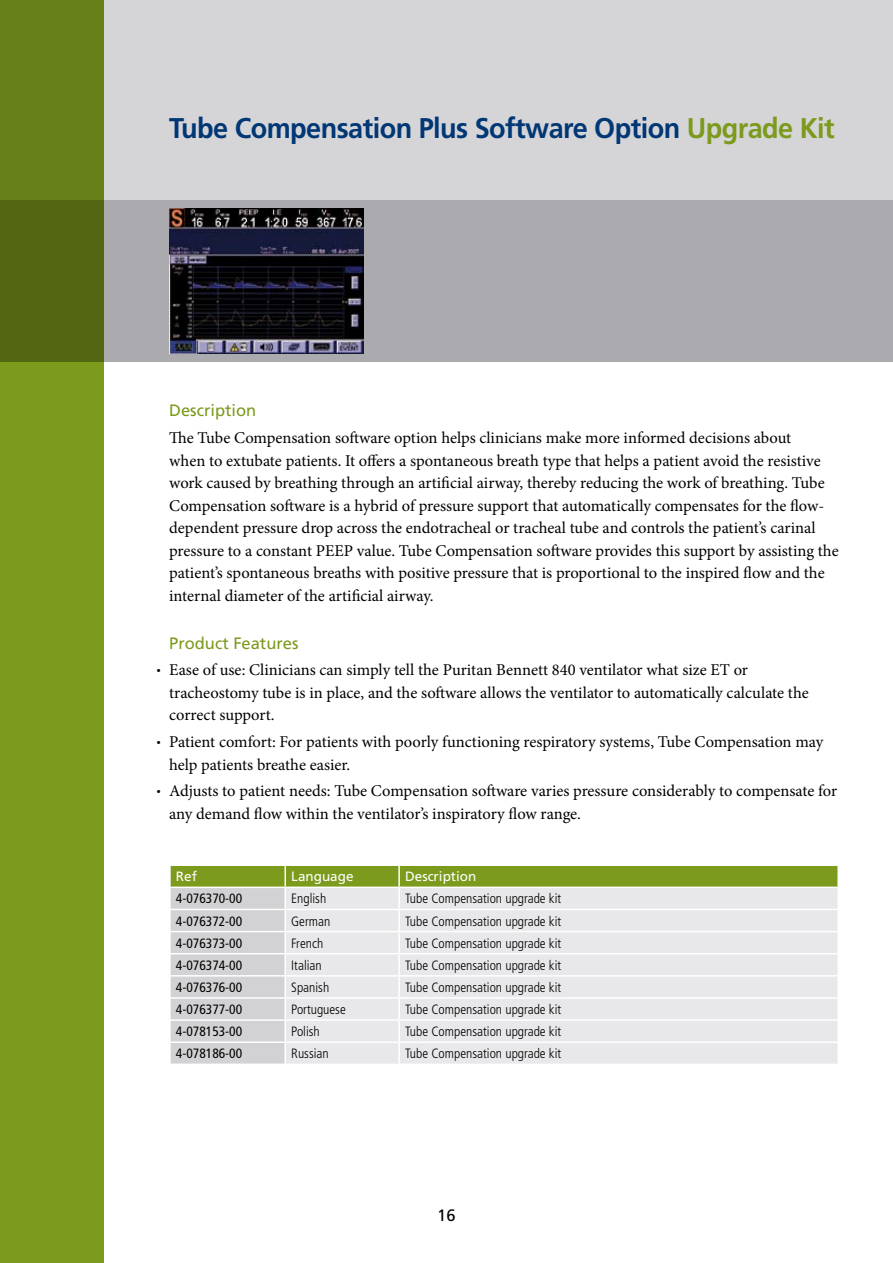
<style>
.page{position:relative;width:893px;height:1263px;background:#fff}
.page>*{position:absolute;margin:0;border:0;box-sizing:border-box;transform-origin:0 0}
.t1{font:700 28.5px "Frutiger LT Std";letter-spacing:-.02em;color:#003774;scale:.95 1}
.t2{font:16.5px/22.5px "Minion Pro";color:#000}
.t3{font:16.5px "Frutiger LT Std";color:#7c9a1c}
.t4{font:16.5px "Frutiger LT Std";color:#000}
.t5{font:300 condensed 13.5px "Frutiger LT Std";color:#000}
.t6{font:condensed 13.5px "Frutiger LT Std";color:#000}
.t7{font:13.5px "Frutiger LT Std";color:#fff}
.s1{color:#7c9a1c}
.s2{font-size:11.55px}
</style>
<div class="page">
<div style="left:0;top:0;width:104px;height:1263px;background:#7c9a1c"></div>
<svg style="left:0;top:0;width:893px;height:200px;background:#c8cbc0"></svg>
<svg style="left:171px;top:866px;width:666px;height:197px;background:#aebb87"></svg>
<div style="left:286px;top:888px;width:551px;height:175px;background:#e8e7e9"></div>
<hr style="left:284px;top:866px;width:2px;height:20px;background:#fff">
<hr style="left:398px;top:866px;width:2px;height:20px;background:#fff">
<hr style="left:169px;top:886px;width:116px;height:2px;background:#fff">
<hr style="left:285px;top:886px;width:114px;height:2px;background:#fff">
<hr style="left:284px;top:888px;width:2px;height:21px;background:#fff">
<hr style="left:399px;top:886px;width:440px;height:2px;background:#fff">
<hr style="left:398px;top:888px;width:2px;height:21px;background:#fff">
<hr style="left:169px;top:909px;width:116px;height:1px;background:#fff">
<hr style="left:285px;top:909px;width:114px;height:1px;background:#fff">
<hr style="left:284px;top:910px;width:2px;height:21px;background:#fff">
<hr style="left:399px;top:909px;width:440px;height:1px;background:#fff">
<hr style="left:398px;top:910px;width:2px;height:21px;background:#fff">
<hr style="left:169px;top:931px;width:116px;height:1px;background:#fff">
<hr style="left:285px;top:931px;width:114px;height:1px;background:#fff">
<hr style="left:284px;top:932px;width:2px;height:21px;background:#fff">
<hr style="left:399px;top:931px;width:440px;height:1px;background:#fff">
<hr style="left:398px;top:932px;width:2px;height:21px;background:#fff">
<hr style="left:169px;top:953px;width:116px;height:1px;background:#fff">
<hr style="left:285px;top:953px;width:114px;height:1px;background:#fff">
<hr style="left:284px;top:954px;width:2px;height:21px;background:#fff">
<hr style="left:399px;top:953px;width:440px;height:1px;background:#fff">
<hr style="left:398px;top:954px;width:2px;height:21px;background:#fff">
<hr style="left:169px;top:975px;width:116px;height:1px;background:#fff">
<hr style="left:285px;top:975px;width:114px;height:1px;background:#fff">
<hr style="left:284px;top:976px;width:2px;height:21px;background:#fff">
<hr style="left:399px;top:975px;width:440px;height:1px;background:#fff">
<hr style="left:398px;top:976px;width:2px;height:21px;background:#fff">
<hr style="left:169px;top:997px;width:116px;height:2px;background:#fff">
<hr style="left:285px;top:997px;width:114px;height:2px;background:#fff">
<hr style="left:284px;top:999px;width:2px;height:20px;background:#fff">
<hr style="left:399px;top:997px;width:440px;height:2px;background:#fff">
<hr style="left:398px;top:999px;width:2px;height:20px;background:#fff">
<hr style="left:169px;top:1019px;width:116px;height:2px;background:#fff">
<hr style="left:285px;top:1019px;width:114px;height:2px;background:#fff">
<hr style="left:284px;top:1021px;width:2px;height:20px;background:#fff">
<hr style="left:399px;top:1019px;width:440px;height:2px;background:#fff">
<hr style="left:398px;top:1021px;width:2px;height:20px;background:#fff">
<hr style="left:169px;top:1041px;width:116px;height:2px;background:#fff">
<hr style="left:285px;top:1041px;width:114px;height:2px;background:#fff">
<hr style="left:284px;top:1043px;width:2px;height:20px;background:#fff">
<hr style="left:399px;top:1041px;width:440px;height:2px;background:#fff">
<hr style="left:398px;top:1043px;width:2px;height:20px;background:#fff">
<svg style="left:0;top:200px;width:893px;height:161px;background:#9ea098"></svg>
<img style="left:169px;top:208px;width:194px;height:146px">
<h1 class="t1" style="left:169px;top:111px;width:702px">Tube Compensation Plus Software Option <span class="s1">Upgrade Kit</span></h1>
<p class="t3" style="left:169px;top:401px;width:89px">Description</p>
<p class="t2" style="left:169px;top:427px;width:671px">The Tube Compensation software option helps clinicians make more informed decisions about<br>when to extubate patients. It offers a spontaneous breath type that helps a patient avoid the resistive work caused by breathing through an artificial airway, thereby reducing the work of breathing. Tube Compensation software is a hybrid of pressure support that automatically compensates for the flow&shy;dependent pressure drop across the endotracheal or tracheal tube and controls the patient’s carinal pressure to a constant PEEP value. Tube Compensation software provides this support by assisting the patient’s spontaneous breaths with positive pressure that is proportional to the inspired flow and the internal diameter of the artificial airway.</p>
<p class="t3" style="left:169px;top:633px;width:131px">Product Features</p>
<p class="t2" style="left:169px;top:659px;width:641px;text-indent:-13px"><span class="s2">•</span> Ease of use: Clinicians can simply tell the Puritan Bennett 840 ventilator what size ET or tracheostomy tube is in place, and the software allows the ventilator to automatically calculate the correct support.</p>
<p class="t2" style="left:169px;top:731px;width:656px;text-indent:-13px"><span class="s2">•</span> Patient comfort: For patients with poorly functioning respiratory systems, Tube Compensation may help patients breathe easier.</p>
<p class="t2" style="left:169px;top:780px;width:670px;text-indent:-13px"><span class="s2">•</span> Adjusts to patient needs: Tube Compensation software varies pressure considerably to compensate for any demand flow within the ventilator’s inspiratory flow range.</p>
<p class="t7" style="left:176px;top:869px;width:23px">Ref</p>
<p class="t7" style="left:291px;top:869px;width:64px">Language</p>
<p class="t7" style="left:405px;top:869px;width:73px">Description</p>
<p class="t6" style="left:176px;top:891px;width:68px">4-076370-00</p>
<p class="t5" style="left:291px;top:891px;width:37px">English</p>
<p class="t5" style="left:405px;top:891px;width:158px">Tube Compensation upgrade kit</p>
<p class="t6" style="left:176px;top:913px;width:68px">4-076372-00</p>
<p class="t5" style="left:291px;top:913px;width:41px">German</p>
<p class="t5" style="left:405px;top:913px;width:158px">Tube Compensation upgrade kit</p>
<p class="t6" style="left:176px;top:935px;width:68px">4-076373-00</p>
<p class="t5" style="left:291px;top:935px;width:33px">French</p>
<p class="t5" style="left:405px;top:935px;width:158px">Tube Compensation upgrade kit</p>
<p class="t6" style="left:176px;top:957px;width:68px">4-076374-00</p>
<p class="t5" style="left:291px;top:957px;width:32px">Italian</p>
<p class="t5" style="left:405px;top:957px;width:158px">Tube Compensation upgrade kit</p>
<p class="t6" style="left:176px;top:979px;width:68px">4-076376-00</p>
<p class="t5" style="left:291px;top:980px;width:40px">Spanish</p>
<p class="t5" style="left:405px;top:980px;width:158px">Tube Compensation upgrade kit</p>
<p class="t6" style="left:176px;top:1001px;width:68px">4-076377-00</p>
<p class="t5" style="left:291px;top:1002px;width:56px">Portuguese</p>
<p class="t5" style="left:405px;top:1002px;width:158px">Tube Compensation upgrade kit</p>
<p class="t6" style="left:176px;top:1024px;width:68px">4-078153-00</p>
<p class="t5" style="left:291px;top:1024px;width:30px">Polish</p>
<p class="t5" style="left:405px;top:1024px;width:158px">Tube Compensation upgrade kit</p>
<p class="t6" style="left:176px;top:1046px;width:68px">4-078186-00</p>
<p class="t5" style="left:291px;top:1046px;width:39px">Russian</p>
<p class="t5" style="left:405px;top:1046px;width:158px">Tube Compensation upgrade kit</p>
<p class="t4" style="left:437px;top:1206px;width:20px">16</p>
</div>
